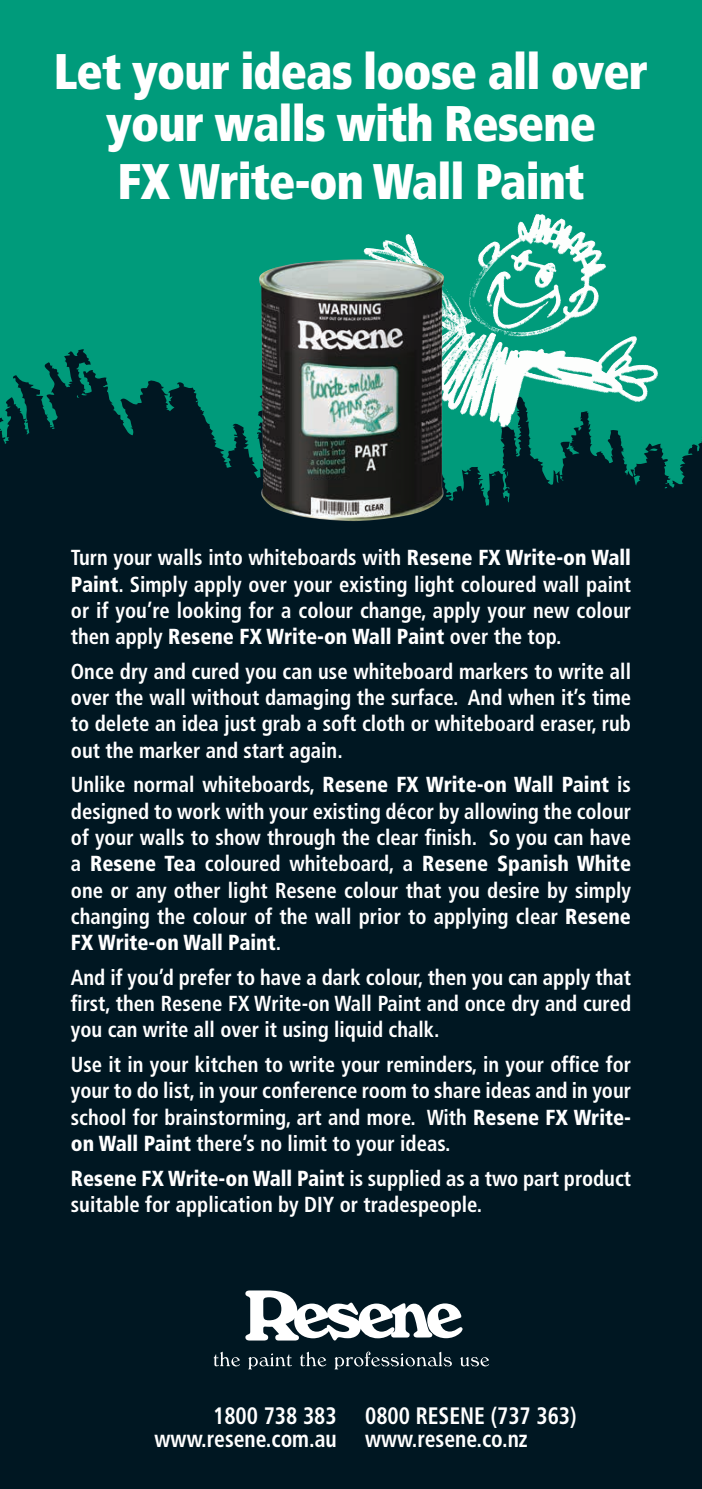
<style>
.page{position:relative;width:702px;height:1489px;background:#fff}
.page>*{position:absolute;margin:0;border:0;box-sizing:border-box;transform-origin:0 0}
.t1{font:900 condensed 50px/52.5px "Frutiger";letter-spacing:-.02em;color:#fff;text-align:center;scale:.95 1}
.t2{font:700 condensed 23.75px/22.5px "Frutiger";color:#fff;text-align:right;scale:.91 1}
.t3{font:700 condensed 21.75px/26.2px "Frutiger";color:#fff;text-align:justify;scale:.95 1}
.s1{font-weight:900}
</style>
<div class="page">
<div style="left:0;top:0;width:702px;height:830px;background:#009b7b"></div>
<div style="left:0;top:349px;width:702px;height:1139px;background:#001722"></div>
<img style="left:517px;top:215px;width:19px;height:24px">
<svg style="left:245px;top:1290px;width:217px;height:50px"></svg>
<svg style="left:213px;top:1351px;width:276px;height:18px;background:#2b3e47"></svg>
<img style="left:259px;top:259px;width:185px;height:262px">
<h1 class="t1" style="left:54px;top:45px;width:627px">Let your ideas loose all over your walls with Resene</h1>
<h1 class="t1" style="left:117px;top:155px;width:493px">FX Write-on Wall Paint</h1>
<p class="t3" style="left:71px;top:544px;width:591px">Turn your walls into whiteboards with <span class="s1">Resene FX Write-on Wall Paint</span>. Simply apply over your existing light coloured wall paint or if you’re looking for a colour change, apply your new colour then apply <span class="s1">Resene FX Write-on Wall Paint</span> over the top.</p>
<p class="t3" style="left:71px;top:658px;width:591px">Once dry and cured you can use whiteboard markers to write all over the wall without damaging the surface. And when it’s time to delete an idea just grab a soft cloth or whiteboard eraser, rub out the marker and start again.</p>
<p class="t3" style="left:71px;top:771px;width:591px">Unlike normal whiteboards, <span class="s1">Resene FX Write-on Wall Paint</span> is designed to work with your existing décor by allowing the colour of your walls to show through the clear finish. So you can have a <span class="s1">Resene Tea</span> coloured whiteboard, a <span class="s1">Resene Spanish White </span>one or any other light Resene colour that you desire by simply changing the colour of the wall prior to applying clear <span class="s1">Resene FX Write-on Wall Paint</span>.</p>
<p class="t3" style="left:71px;top:964px;width:591px">And if you’d prefer to have a dark colour, then you can apply that first, then Resene FX Write-on Wall Paint and once dry and cured you can write all over it using liquid chalk.</p>
<p class="t3" style="left:71px;top:1051px;width:591px">Use it in your kitchen to write your reminders, in your office for your to do list, in your conference room to share ideas and in your school for brainstorming, art and more. With <span class="s1">Resene FX Write&shy;on Wall Paint</span> there’s no limit to your ideas.</p>
<p class="t3" style="left:71px;top:1164px;width:591px"><span class="s1">Resene FX Write-on Wall Paint</span> is supplied as a two part product suitable for application by DIY or tradespeople.</p>
<p class="t2" style="left:155px;top:1404px;width:202px">1800 738 383 www.resene.com.au</p>
<p class="t2" style="left:365px;top:1404px;width:234px;text-align:left">0800 RESENE (737 363) www.resene.co.nz</p>
</div>
